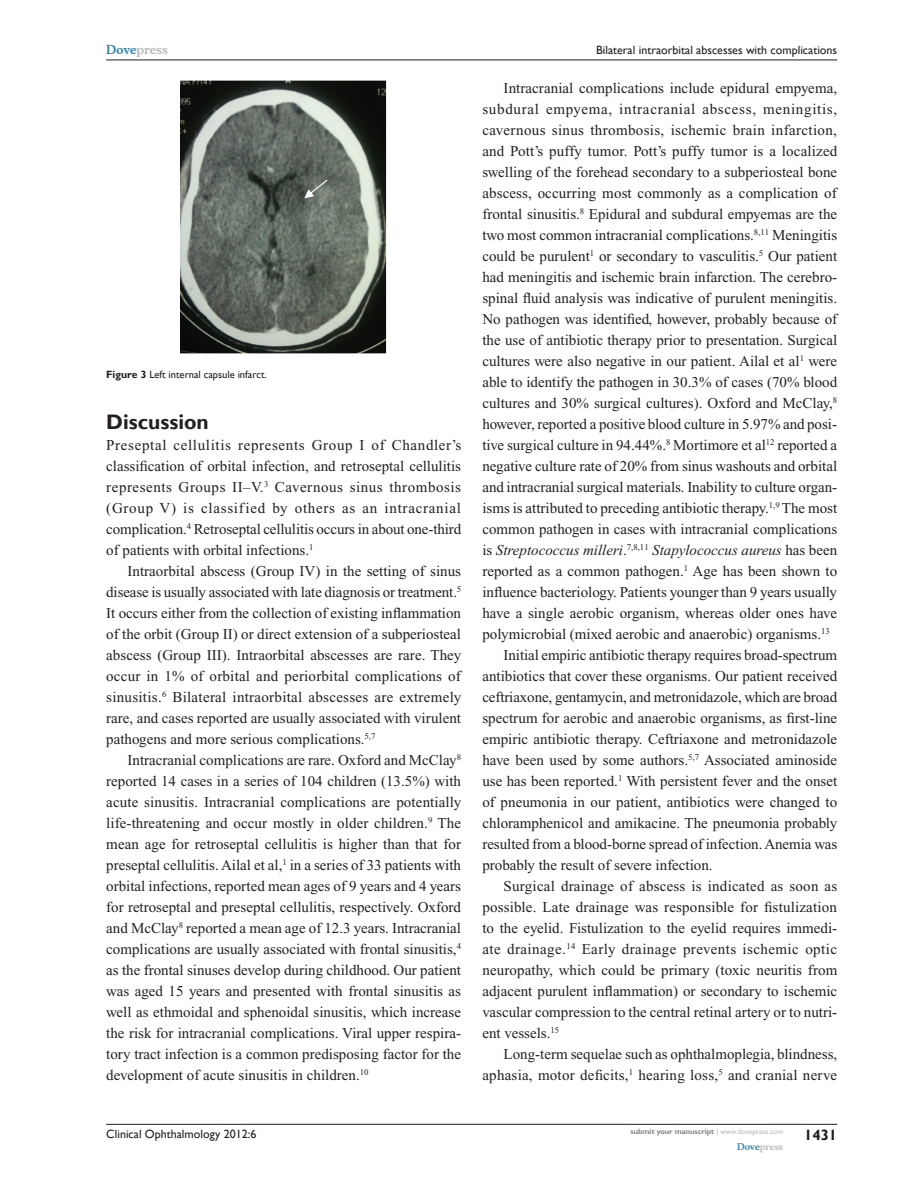
<style>
.page{position:relative;width:918px;height:1188px;background:#fff}
.page>*{position:absolute;margin:0;border:0;box-sizing:border-box;transform-origin:0 0}
.t1{font:700 21px "Gill Sans";color:#231f20}
.Tx{font:15px/21px "Times New Roman";color:#231f20;text-align:justify}
.TxF{font:15px/21px "Times New Roman";color:#231f20;text-align:justify}
.RunFolio-R{font:700 15px "Gill Sans";color:#231f20}
.RunH-R{font:12px "Gill Sans";color:#231f20}
.RunF-R{font:12px "Gill Sans";color:#231f20}
.RunH-Brand-R{font:700 12px "Musee";color:#b8b9bc}
.FC{font:10.5px "Gill Sans";color:#231f20}
.RunF-Brand-R{font:700 9px "Musee";color:#b8b9bc}
.RunF-SubmityourMS-R{font:700 7.5px "Gill Sans";color:#808285}
.s1{color:#3485ae}
.s2{font-weight:700}
.s3{font-style:italic}
.s4{font-weight:400;color:#b8b9bc}
</style>
<div class="page">
<img style="left:181px;top:81px;width:206px;height:272px">
<svg style="left:304px;top:180px;width:23px;height:18px"></svg>
<hr style="left:106px;top:1124px;width:731px;height:1px;background:#231f20">
<hr style="left:106px;top:60px;width:731px;height:1px;background:#231f20">
<p class="RunH-Brand-R" style="left:106px;top:43px;width:63px"><span class="s1">Dove</span>press</p>
<p class="FC" style="left:106px;top:369px;width:162px"><span class="s2">Figure 3</span> Left internal capsule infarct.</p>
<h1 class="t1" style="left:106px;top:409px;width:104px">Discussion</h1>
<p class="TxF" style="left:106px;top:434px;width:357px">Preseptal cellulitis represents Group I of Chandler’s classification of orbital infection, and retroseptal cellulitis represents Groups II–V.<sup>3</sup> Cavernous sinus thrombosis (Group V) is classified by others as an intracranial complication.<sup>4</sup> Retroseptal cellulitis occurs in about one-third of patients with orbital infections.<sup>1</sup></p>
<p class="Tx" style="left:106px;top:560px;width:357px;text-indent:21px">Intraorbital abscess (Group IV) in the setting of sinus disease is usually associated with late diagnosis or treatment.<sup>5<br></sup>It occurs either from the collection of existing inflammation of the orbit (Group II) or direct extension of a subperiosteal abscess (Group III). Intraorbital abscesses are rare. They occur in 1% of orbital and periorbital complications of sinusitis.<sup>6</sup> Bilateral intraorbital abscesses are extremely rare, and cases reported are usually associated with virulent pathogens and more serious complications.<sup>5,7</sup></p>
<p class="Tx" style="left:106px;top:749px;width:357px;text-indent:21px">Intracranial complications are rare. Oxford and McClay<sup>8 </sup>reported 14 cases in a series of 104 children (13.5%) with acute sinusitis. Intracranial complications are potentially life-threatening and occur mostly in older children.<sup>9</sup> The mean age for retroseptal cellulitis is higher than that for preseptal cellulitis. Ailal et al,<sup>1</sup> in a series of 33 patients with orbital infections, reported mean ages of 9 years and 4 years for retroseptal and preseptal cellulitis, respectively. Oxford and McClay<sup>8</sup> reported a mean age of 12.3 years. Intracranial complications are usually associated with frontal sinusitis,<sup>4 </sup>as the frontal sinuses develop during childhood. Our patient was aged 15 years and presented with frontal sinusitis as well as ethmoidal and sphenoidal sinusitis, which increase the risk for intracranial complications. Viral upper respira&shy;tory tract infection is a common predisposing factor for the development of acute sinusitis in children.<sup>10</sup></p>
<p class="RunF-R" style="left:106px;top:1127px;width:152px">Clinical Ophthalmology 2012:6</p>
<p class="RunH-R" style="left:596px;top:43px;width:243px">Bilateral intraorbital abscesses with complications</p>
<p class="Tx" style="left:482px;top:77px;width:356px;text-indent:21px">Intracranial complications include epidural empyema, subdural empyema, intracranial abscess, meningitis, cavernous sinus thrombosis, ischemic brain infarction, and Pott’s puffy tumor. Pott’s puffy tumor is a localized swelling of the forehead secondary to a subperiosteal bone abscess, occurring most commonly as a complication of frontal sinusitis.<sup>8</sup> Epidural and subdural empyemas are the two most common intracranial complications.<sup>8,11</sup> Meningitis could be purulent<sup>1</sup> or secondary to vasculitis.<sup>5</sup> Our patient had meningitis and ischemic brain infarction. The cerebro&shy;spinal fluid analysis was indicative of purulent meningitis.<br>No pathogen was identified, however, probably because of the use of antibiotic therapy prior to presentation. Surgical cultures were also negative in our patient. Ailal et al<sup>1</sup> were able to identify the pathogen in 30.3% of cases (70% blood cultures and 30% surgical cultures). Oxford and McClay,<sup>8 </sup>however, reported a positive blood culture in 5.97% and posi&shy;tive surgical culture in 94.44%.<sup>8</sup> Mortimore et al<sup>12</sup> reported a negative culture rate of 20% from sinus washouts and orbital and intracranial surgical materials. Inability to culture organ&shy;isms is attributed to preceding antibiotic therapy.<sup>1,9</sup> The most common pathogen in cases with intracranial complications is <span class="s3">Streptococcus milleri</span>.<sup>7,8,11</sup> <span class="s3">Stapylococcus aureus</span> has been reported as a common pathogen.<sup>1</sup> Age has been shown to influence bacteriology. Patients younger than 9 years usually have a single aerobic organism, whereas older ones have polymicrobial (mixed aerobic and anaerobic) organisms.<sup>13</sup></p>
<p class="Tx" style="left:482px;top:644px;width:356px;text-indent:21px">Initial empiric antibiotic therapy requires broad-spectrum antibiotics that cover these organisms. Our patient received ceftriaxone, gentamycin, and metronidazole, which are broad spectrum for aerobic and anaerobic organisms, as first-line empiric antibiotic therapy. Ceftriaxone and metronidazole have been used by some authors.<sup>5,7</sup> Associated aminoside use has been reported.<sup>1</sup> With persistent fever and the onset of pneumonia in our patient, antibiotics were changed to chloramphenicol and amikacine. The pneumonia probably resulted from a blood-borne spread of infection. Anemia was probably the result of severe infection.</p>
<p class="Tx" style="left:482px;top:875px;width:357px;text-indent:21px">Surgical drainage of abscess is indicated as soon as possible. Late drainage was responsible for fistulization to the eyelid. Fistulization to the eyelid requires immedi&shy;ate drainage.<sup>14</sup> Early drainage prevents ischemic optic neuropathy, which could be primary (toxic neuritis from adjacent purulent inflammation) or secondary to ischemic vascular compression to the central retinal artery or to nutri&shy;ent vessels.<sup>15</sup></p>
<p class="Tx" style="left:482px;top:1043px;width:356px;text-align:right">Long-term sequelae such as ophthalmoplegia, blindness, aphasia, motor deficits,<sup>1</sup> hearing loss,<sup>5</sup> and cranial nerve</p>
<p class="RunF-SubmityourMS-R" style="left:631px;top:1127px;width:154px">submit your manuscript <span class="s4">| www.dovepress.com</span></p>
<p class="RunF-Brand-R" style="left:737px;top:1141px;width:48px"><span class="s1">Dove</span>press</p>
<p class="RunFolio-R" style="left:804px;top:1126px;width:35px">1431</p>
</div>
